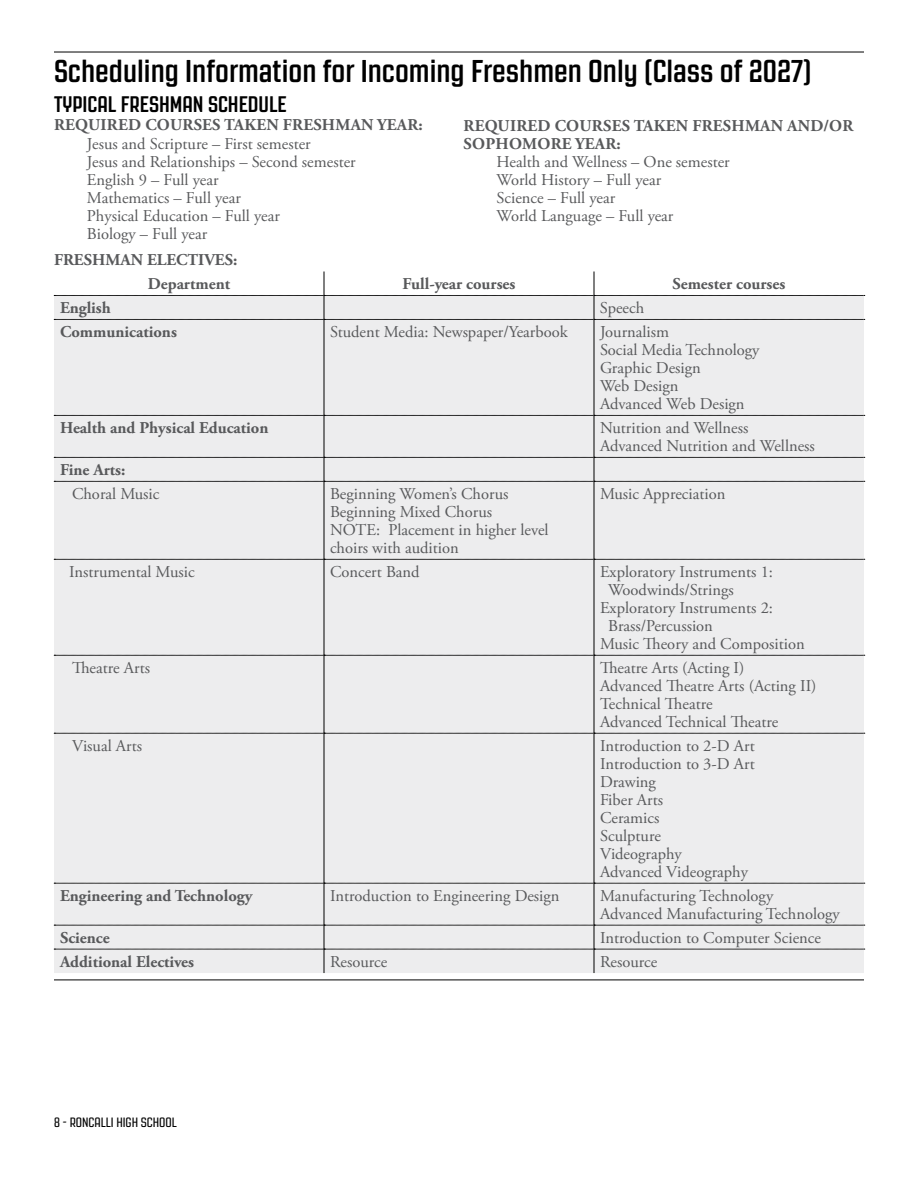
<style>
.page{position:relative;width:918px;height:1188px;background:#fff}
.page>*{position:absolute;margin:0;border:0;box-sizing:border-box;transform-origin:0 0}
.t1{font:700 31.5px "Revolution Gothic";color:#000}
.t2{font:700 22.5px "Revolution Gothic";color:#000}
.t3{font:16.5px/18px "Adobe Garamond Pro";color:#58595b}
.t4{font:700 16.5px/18px "Adobe Garamond Pro";color:#58595b}
.t5{font:13.5px "Revolution Gothic";color:#000}
</style>
<div class="page">
<hr style="left:54px;top:52px;width:810px;height:1px;background:#000">
<hr style="left:54px;top:980px;width:810px;height:1px;background:#000">
<div style="left:54px;top:320px;width:810px;height:605px;background:#ededee"></div>
<hr style="left:324px;top:320px;width:1px;height:95px;background:#000">
<hr style="left:594px;top:320px;width:1px;height:95px;background:#000">
<hr style="left:324px;top:416px;width:1px;height:41px;background:#000">
<hr style="left:594px;top:416px;width:1px;height:41px;background:#000">
<hr style="left:324px;top:481px;width:1px;height:78px;background:#000">
<hr style="left:594px;top:481px;width:1px;height:78px;background:#000">
<hr style="left:324px;top:559px;width:1px;height:96px;background:#000">
<hr style="left:594px;top:559px;width:1px;height:96px;background:#000">
<hr style="left:324px;top:655px;width:1px;height:78px;background:#000">
<hr style="left:594px;top:655px;width:1px;height:78px;background:#000">
<hr style="left:324px;top:733px;width:1px;height:150px;background:#000">
<hr style="left:594px;top:733px;width:1px;height:150px;background:#000">
<hr style="left:324px;top:883px;width:1px;height:42px;background:#000">
<hr style="left:594px;top:883px;width:1px;height:42px;background:#000">
<svg style="left:54px;top:271px;width:811px;height:49px"></svg>
<svg style="left:54px;top:415px;width:811px;height:1px"></svg>
<svg style="left:54px;top:457px;width:811px;height:25px;background:#ddddde"></svg>
<svg style="left:54px;top:559px;width:811px;height:1px"></svg>
<svg style="left:54px;top:655px;width:811px;height:1px"></svg>
<svg style="left:54px;top:733px;width:811px;height:1px"></svg>
<svg style="left:54px;top:883px;width:811px;height:1px"></svg>
<div style="left:54px;top:925px;width:811px;height:48px;background:#ededee"></div>
<h1 class="t1" style="left:54px;top:54px;width:759px">Scheduling Information for Incoming Freshmen Only (Class of 2027)</h1>
<h2 class="t2" style="left:54px;top:93px;width:234px">TYPICAL FRESHMAN SCHEDULE</h2>
<p class="t4" style="left:54px;top:117px;width:370px">REQUIRED COURSES TAKEN FRESHMAN YEAR:</p>
<p class="t3" style="left:87px;top:135px;width:270px">Jesus and Scripture – First semester<br>Jesus and Relationships – Second semester<br>English 9 – Full year<br>Mathematics – Full year<br>Physical Education – Full year<br>Biology – Full year</p>
<p class="t4" style="left:464px;top:117px;width:391px">REQUIRED COURSES TAKEN FRESHMAN AND/OR<br>SOPHOMORE YEAR:</p>
<p class="t3" style="left:496px;top:153px;width:235px">Health and Wellness – One semester<br>World History – Full year<br>Science – Full year<br>World Language – Full year</p>
<p class="t4" style="left:148px;top:249px;width:91px;line-height:24px;text-indent:-94px">FRESHMAN ELECTIVES:<br>Department</p>
<p class="t4" style="left:403px;top:276px;width:114px">Full-year courses</p>
<p class="t4" style="left:673px;top:276px;width:114px">Semester courses</p>
<p class="t4" style="left:60px;top:299px;width:52px">English</p>
<p class="t3" style="left:600px;top:300px;width:46px">Speech</p>
<p class="t4" style="left:60px;top:323px;width:118px">Communications</p>
<p class="t3" style="left:330px;top:324px;width:239px">Student Media: Newspaper/Yearbook</p>
<p class="t3" style="left:600px;top:324px;width:161px">Journalism<br>Social Media Technology<br>Graphic Design<br>Web Design<br>Advanced Web Design</p>
<p class="t4" style="left:60px;top:419px;width:210px">Health and Physical Education</p>
<p class="t3" style="left:600px;top:420px;width:216px">Nutrition and Wellness<br>Advanced Nutrition and Wellness</p>
<p class="t4" style="left:60px;top:461px;width:67px">Fine Arts:</p>
<p class="t3" style="left:72px;top:486px;width:89px">Choral Music</p>
<p class="t3" style="left:330px;top:486px;width:220px">Beginning Women’s Chorus<br>Beginning Mixed Chorus<br>NOTE: Placement in higher level choirs with audition</p>
<p class="t3" style="left:600px;top:486px;width:127px">Music Appreciation</p>
<p class="t3" style="left:69px;top:564px;width:127px">Instrumental Music</p>
<p class="t3" style="left:330px;top:564px;width:91px">Concert Band</p>
<p class="t3" style="left:600px;top:564px;width:175px">Exploratory Instruments 1:</p>
<p class="t3" style="left:608px;top:582px;width:127px">Woodwinds/Strings</p>
<p class="t3" style="left:600px;top:600px;width:175px">Exploratory Instruments 2:</p>
<p class="t3" style="left:608px;top:618px;width:106px">Brass/Percussion</p>
<p class="t3" style="left:600px;top:636px;width:206px">Music Theory and Composition</p>
<p class="t3" style="left:72px;top:660px;width:80px">Theatre Arts</p>
<p class="t3" style="left:600px;top:660px;width:218px">Theatre Arts (Acting I)<br>Advanced Theatre Arts (Acting II)<br>Technical Theatre<br>Advanced Technical Theatre</p>
<p class="t3" style="left:72px;top:738px;width:72px">Visual Arts</p>
<p class="t3" style="left:600px;top:738px;width:156px">Introduction to 2-D Art<br>Introduction to 3-D Art<br>Drawing<br>Fiber Arts<br>Ceramics<br>Sculpture<br>Videography<br>Advanced Videography</p>
<p class="t4" style="left:60px;top:887px;width:194px">Engineering and Technology</p>
<p class="t3" style="left:330px;top:887px;width:231px">Introduction to Engineering Design</p>
<p class="t3" style="left:600px;top:887px;width:241px">Manufacturing Technology<br>Advanced Manufacturing Technology</p>
<p class="t4" style="left:60px;top:929px;width:51px">Science</p>
<p class="t3" style="left:600px;top:929px;width:223px">Introduction to Computer Science</p>
<p class="t4" style="left:60px;top:953px;width:136px">Additional Electives</p>
<p class="t3" style="left:330px;top:953px;width:59px">Resource</p>
<p class="t3" style="left:600px;top:953px;width:59px">Resource</p>
<p class="t5" style="left:54px;top:1115px;width:124px">8 - RONCALLI HIGH SCHOOL</p>
</div>
